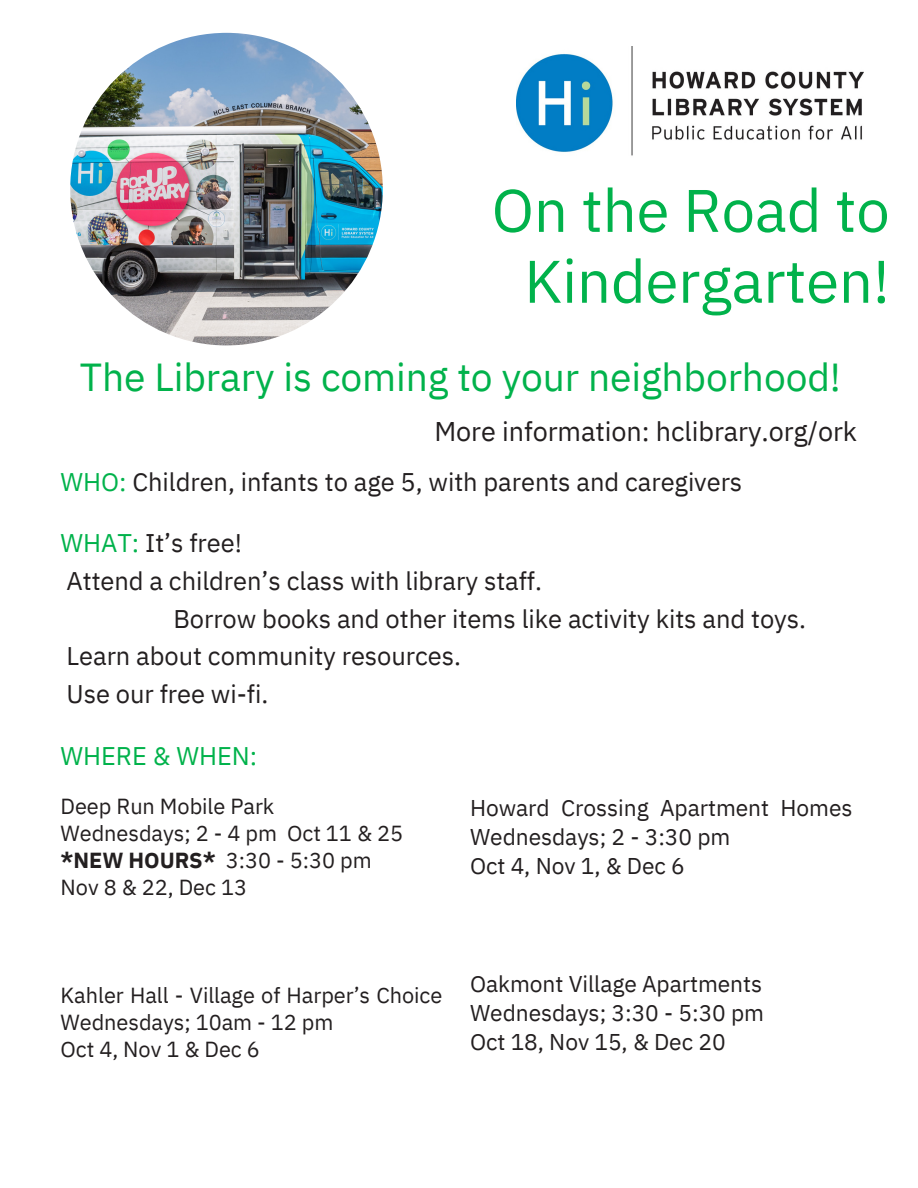
<style>
.page{position:relative;width:918px;height:1188px;background:#fff}
.page>*{position:absolute;margin:0;border:0;box-sizing:border-box;transform-origin:0 0}
.t1{font:60px/70.8px "IBM Plex Sans";letter-spacing:-.005em;color:#01b24b;text-align:center}
.t2{font:39px "IBM Plex Sans";letter-spacing:-.005em;color:#01b24b}
.t3{font:27px "IBM Plex Sans";letter-spacing:-.005em;color:#231f20}
.t4{font:25.5px "IBM Plex Sans";letter-spacing:-.005em;color:#231f20}
.t5{font:25.5px "IBM Plex Sans";letter-spacing:-.005em;color:#01b24b}
.t6{font:22.8px/29.2px "IBM Plex Sans";letter-spacing:-.005em;color:#231f20}
.t7{font:21.75px/27px "IBM Plex Sans";letter-spacing:-.005em;color:#231f20}
.s1{color:#01b24b}
.s2{font-weight:700}
</style>
<div class="page">
<img style="left:70px;top:33px;width:313px;height:312px;border-radius:50%">
<img style="left:516px;top:46px;width:348px;height:110px">
<p class="t1" style="left:492px;top:174px;width:400px">On the Road to<br>Kindergarten!</p>
<p class="t2" style="left:80px;top:351px;width:763px">The Library is coming to your neighborhood!</p>
<p class="t3" style="left:434px;top:413px;width:424px">More information: hclibrary.org/ork</p>
<p class="t4" style="left:61px;top:464px;width:683px"><span class="s1">WHO:</span> Children, infants to age 5, with parents and caregivers</p>
<p class="t4" style="left:61px;top:526px;width:183px"><span class="s1">WHAT:</span> It’s free!</p>
<p class="t4" style="left:67px;top:563px;width:477px">Attend a children’s class with library staff.</p>
<p class="t4" style="left:173px;top:602px;width:634px">Borrow books and other items like activity kits and toys.</p>
<p class="t4" style="left:67px;top:639px;width:396px">Learn about community resources.</p>
<p class="t4" style="left:67px;top:677px;width:203px">Use our free wi-fi.</p>
<p class="t5" style="left:61px;top:739px;width:198px">WHERE &amp; WHEN:</p>
<p class="t7" style="left:61px;top:792px;width:215px">Deep Run Mobile Park</p>
<p class="t7" style="left:61px;top:819px;width:344px">Wednesdays; 2 - 4 pm Oct 11 &amp; 25</p>
<p class="t7" style="left:61px;top:846px;width:313px"><span class="s2">*NEW HOURS*</span> 3:30 - 5:30 pm</p>
<p class="t7" style="left:61px;top:873px;width:188px">Nov 8 &amp; 22, Dec 13</p>
<p class="t6" style="left:470px;top:793px;width:384px">Howard Crossing Apartment Homes<br>Wednesdays; 2 - 3:30 pm</p>
<p class="t6" style="left:470px;top:851px;width:216px">Oct 4, Nov 1, &amp; Dec 6</p>
<p class="t7" style="left:61px;top:981px;width:383px">Kahler Hall - Village of Harper’s Choice<br>Wednesdays; 10am - 12 pm</p>
<p class="t7" style="left:61px;top:1035px;width:201px">Oct 4, Nov 1 &amp; Dec 6</p>
<p class="t6" style="left:470px;top:968px;width:296px">Oakmont Village Apartments<br>Wednesdays; 3:30 - 5:30 pm</p>
<p class="t6" style="left:470px;top:1027px;width:257px">Oct 18, Nov 15, &amp; Dec 20</p>
</div>
